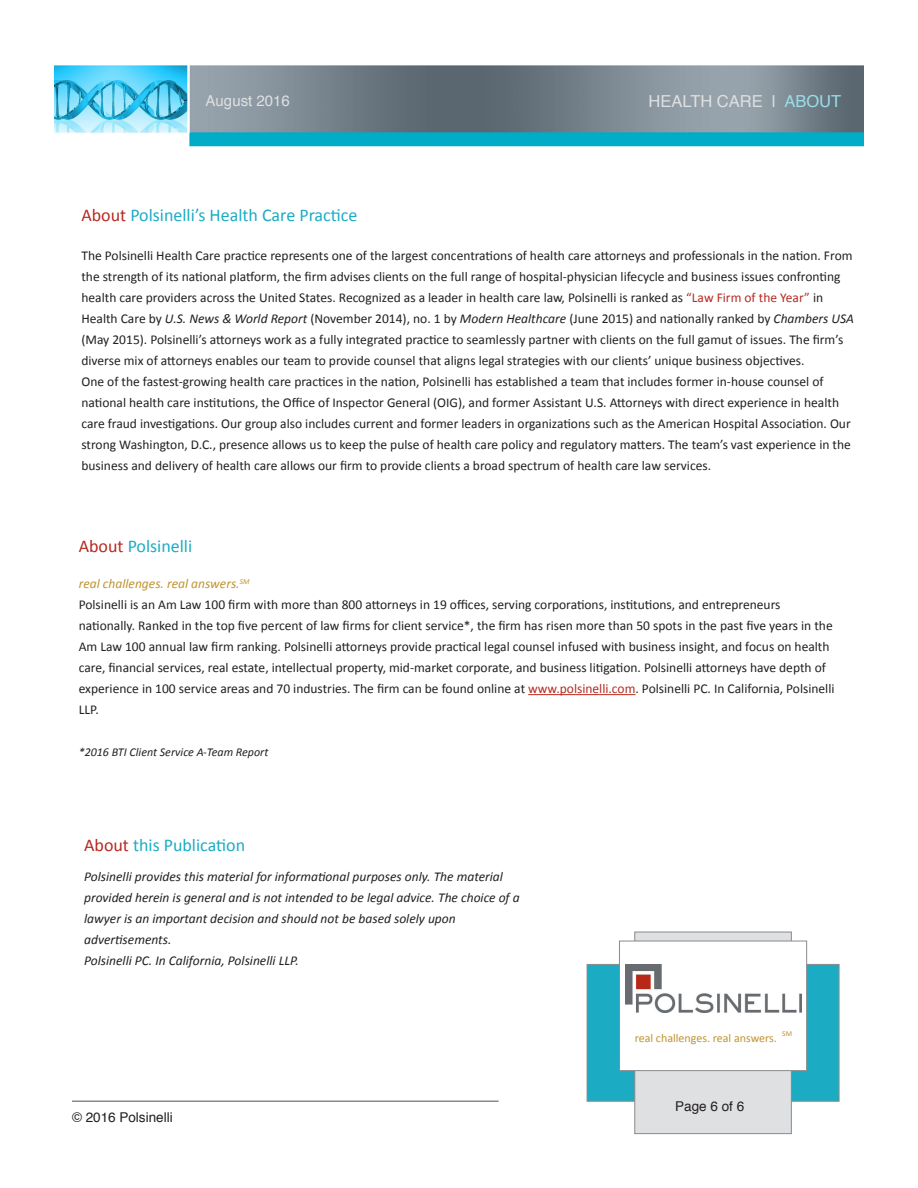
<style>
.page{position:relative;width:918px;height:1188px;background:#fff}
.page>*{position:absolute;margin:0;border:0;box-sizing:border-box;transform-origin:0 0}
.Header_Style{font:18px "Calibri";color:#1bacc4}
.t1{font:16.5px "Helvetica";color:#dfe0e2}
.t2{font:15px "Helvetica";color:#dfe0e2}
.t3{font:13.5px/21px "Calibri";color:#231f20}
.t4{font:italic 13.5px/21px "Calibri";color:#231f20}
.t5{font:italic 13.5px "Calibri";color:#c0942f}
.t6{font:13.5px "Helvetica";color:#231f20}
.t7{font:italic 12px "Calibri";color:#231f20}
.t8{font:12px "Calibri";color:#c0942f}
.t9{font:7.5px "Calibri";color:#c0942f}
.s1{color:#99dee9}
.s2{color:#b72920}
.s3{font-style:italic}
</style>
<div class="page">
<hr style="left:72px;top:1100px;width:427px;height:2px;background:#888a8d">
<hr style="left:528px;top:694px;width:108px;height:1px;background:#b72920">
<img style="left:54px;top:65px;width:810px;height:82px">
<div style="left:587px;top:964px;width:252px;height:137px;background:#1bacc4;border:1px solid #888a8d"></div>
<div style="left:634px;top:932px;width:158px;height:202px;background:#dfe0e2;border:1px solid #888a8d"></div>
<div style="left:619px;top:941px;width:188px;height:130px;background:#fff;border:1px solid #888a8d"></div>
<img style="left:626px;top:964px;width:175px;height:49px">
<p class="t2" style="left:206px;top:89px;width:86px">August 2016</p>
<p class="t1" style="left:648px;top:88px;width:194px">HEALTH CARE | <span class="s1">ABOUT</span></p>
<p class="Header_Style" style="left:81px;top:204px;width:277px"><span class="s2">About</span> Polsinelli’s Health Care Practice</p>
<p class="t3" style="left:81px;top:245px;width:774px">The Polsinelli Health Care practice represents one of the largest concentrations of health care attorneys and professionals in the nation. From the strength of its national platform, the firm advises clients on the full range of hospital-physician lifecycle and business issues confronting health care providers across the United States. Recognized as a leader in health care law, Polsinelli is ranked as <span class="s2">“Law Firm of the Year”</span> in Health Care by <span class="s3">U.S. News &amp; World Report</span> (November 2014), no. 1 by <span class="s3">Modern Healthcare</span> (June 2015) and nationally ranked by <span class="s3">Chambers USA </span>(May 2015). Polsinelli’s attorneys work as a fully integrated practice to seamlessly partner with clients on the full gamut of issues. The firm’s diverse mix of attorneys enables our team to provide counsel that aligns legal strategies with our clients’ unique business objectives.</p>
<p class="t3" style="left:81px;top:371px;width:771px">One of the fastest-growing health care practices in the nation, Polsinelli has established a team that includes former in-house counsel of national health care institutions, the Office of Inspector General (OIG), and former Assistant U.S. Attorneys with direct experience in health care fraud investigations. Our group also includes current and former leaders in organizations such as the American Hospital Association. Our strong Washington, D.C., presence allows us to keep the pulse of health care policy and regulatory matters. The team’s vast experience in the business and delivery of health care allows our firm to provide clients a broad spectrum of health care law services.</p>
<p class="Header_Style" style="left:79px;top:535px;width:115px"><span class="s2">About</span> Polsinelli</p>
<p class="t5" style="left:79px;top:575px;width:172px">real challenges. real answers.<sup>SM</sup></p>
<p class="t3" style="left:79px;top:593px;width:757px">Polsinelli is an Am Law 100 firm with more than 800 attorneys in 19 offices, serving corporations, institutions, and entrepreneurs nationally. Ranked in the top five percent of law firms for client service*, the firm has risen more than 50 spots in the past five years in the Am Law 100 annual law firm ranking. Polsinelli attorneys provide practical legal counsel infused with business insight, and focus on health care, financial services, real estate, intellectual property, mid-market corporate, and business litigation. Polsinelli attorneys have depth of experience in 100 service areas and 70 industries. The firm can be found online at <span class="s2">www.polsinelli.com</span>. Polsinelli PC. In California, Polsinelli LLP.</p>
<p class="t7" style="left:79px;top:745px;width:191px">*2016 BTI Client Service A-Team Report</p>
<p class="Header_Style" style="left:84px;top:833px;width:163px"><span class="s2">About</span> this Publication</p>
<p class="t4" style="left:84px;top:866px;width:437px">Polsinelli provides this material for informational purposes only. The material provided herein is general and is not intended to be legal advice. The choice of a lawyer is an important decision and should not be based solely upon advertisements.</p>
<p class="t4" style="left:84px;top:950px;width:216px">Polsinelli PC. In California, Polsinelli LLP.</p>
<p class="t6" style="left:72px;top:1107px;width:102px">© 2016 Polsinelli</p>
<p class="t9" style="left:782px;top:1029px;width:11px">SM</p>
<p class="t8" style="left:635px;top:1030px;width:144px">real challenges. real answers.</p>
<p class="t6" style="left:675px;top:1096px;width:71px">Page 6 of 6</p>
</div>
